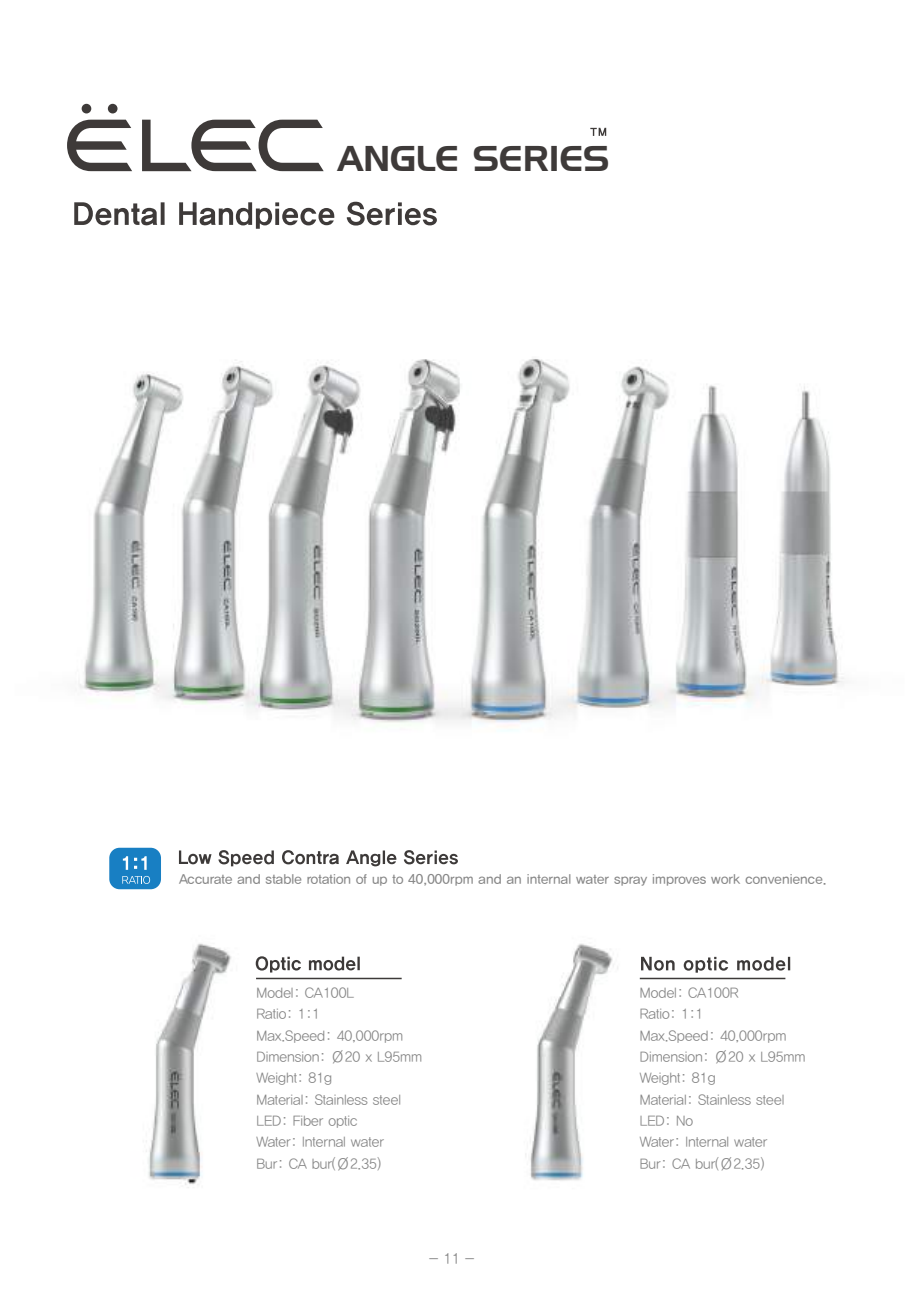
<style>
.page{position:relative;width:919px;height:1289px;background:#fff}
.page>*{position:absolute;margin:0;border:0;box-sizing:border-box;transform-origin:0 0}
.t1{font:34.95px "Handel Gothic";color:#3e3a39}
.t2{font:15px "YDIYGO320";color:#888}
.t3{font:14.25px/21.3px "YDIYGO320";color:#888}
.t4{font:13.5px "YDIYGO330";letter-spacing:.01em;color:#888}
</style>
<div class="page">
<svg style="left:74px;top:202px;width:363px;height:27px"></svg>
<img style="left:79px;top:359px;width:765px;height:524px">
<img style="left:113px;top:887px;width:244px;height:301px">
<img style="left:392px;top:943px;width:346px;height:238px">
<hr style="left:256px;top:977px;width:145px;height:2px;background:#3d3a39">
<svg style="left:641px;top:956px;width:149px;height:16px"></svg>
<hr style="left:639px;top:977px;width:146px;height:2px;background:#3d3a39">
<div style="left:82px;top:104px;width:9px;height:9px;background:#3e3a39;border-radius:50%"></div>
<div style="left:108px;top:104px;width:9px;height:9px;background:#3e3a39;border-radius:50%"></div>
<svg style="left:67px;top:120px;width:65px;height:51px"></svg>
<svg style="left:142px;top:120px;width:181px;height:51px"></svg>
<svg style="left:590px;top:128px;width:16px;height:8px"></svg>
<div style="left:109px;top:847px;width:52px;height:42px;background:#187fc3;border-radius:10px"></div>
<svg style="left:122px;top:875px;width:28px;height:9px"></svg>
<svg style="left:123px;top:856px;width:5px;height:13px"></svg>
<svg style="left:134px;top:856px;width:13px;height:13px"></svg>
<svg style="left:179px;top:850px;width:279px;height:16px"></svg>
<svg style="left:256px;top:956px;width:104px;height:16px"></svg>
<h1 class="t1" style="left:338px;top:142px;width:273px">ANGLE SERIES</h1>
<p class="t4" style="left:179px;top:871px;width:649px">Accurate and stable rotation of up to 40,000rpm and an internal water spray improves work convenience.</p>
<p class="t3" style="left:256px;top:982px;width:167px">Model: CA100L<br>Ratio: 1:1<br>Max.Speed: 40,000rpm<br>Dimension: Ø20 x L95mm<br>Weight: 81g<br>Material: Stainless steel<br>LED: Fiber optic<br>Water: Internal water<br>Bur: CA bur(Ø2.35)</p>
<p class="t3" style="left:640px;top:982px;width:167px">Model: CA100R<br>Ratio: 1:1<br>Max.Speed: 40,000rpm<br>Dimension: Ø20 x L95mm<br>Weight: 81g<br>Material: Stainless steel<br>LED: No<br>Water: Internal water<br>Bur: CA bur(Ø2.35)</p>
<p class="t2" style="left:429px;top:1250px;width:47px">- 11 -</p>
</div>
